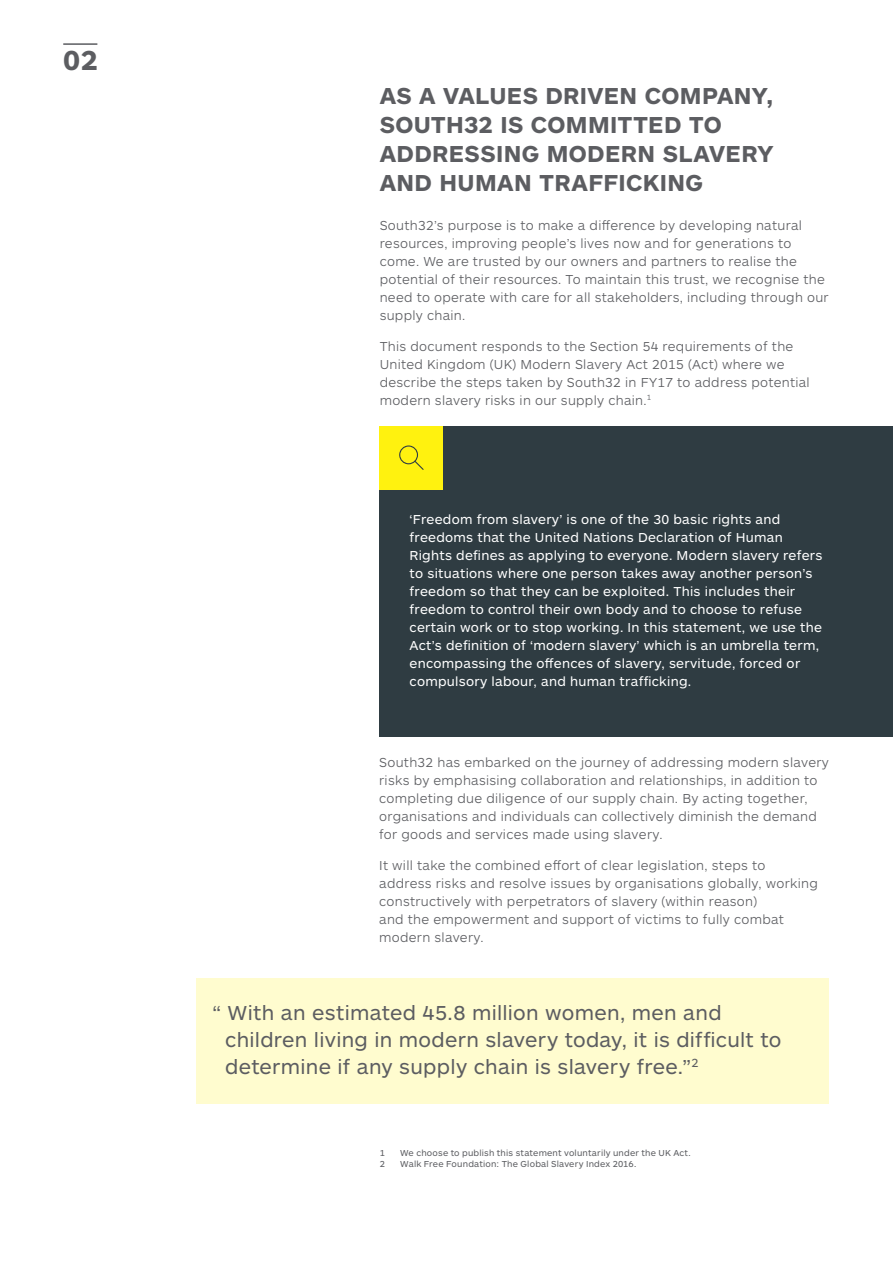
<style>
.page{position:relative;width:893px;height:1263px;background:#fff}
.page>*{position:absolute;margin:0;border:0;box-sizing:border-box;transform-origin:0 0}
.t1{font:700 28.5px "ARS Maquette";color:#5c5d61}
.t2{font:700 24px/28.8px "ARS Maquette";letter-spacing:.015em;color:#5c5d61}
.t3{font:21px/27px "ARS Maquette";letter-spacing:.015em;color:#5c5d61}
.t4{font:300 13.5px/18px "ARS Maquette";letter-spacing:.02em;color:#5c5d61}
.t5{font:13.5px/18px "ARS Maquette";letter-spacing:.02em;color:#fff}
.t6{font:9px "ARS Maquette";letter-spacing:.02em;color:#5c5d61}
</style>
<div class="page">
<hr style="left:63px;top:43px;width:34px;height:2px;background:#5c5d61">
<div style="left:197px;top:978px;width:632px;height:126px;background:#fffccf"></div>
<div style="left:380px;top:426px;width:513px;height:311px;background:#2f3c42"></div>
<div style="left:380px;top:426px;width:63px;height:64px;background:#fff20f"></div>
<svg style="left:399px;top:445px;width:25px;height:25px"></svg>
<h1 class="t1" style="left:63px;top:42px;width:36px">02</h1>
<h2 class="t2" style="left:380px;top:80px;width:395px">AS A VALUES DRIVEN COMPANY,<br>SOUTH32 IS COMMITTED TO<br>ADDRESSING MODERN SLAVERY<br>AND HUMAN TRAFFICKING</h2>
<p class="t4" style="left:380px;top:216px;width:451px">South32’s purpose is to make a difference by developing natural resources, improving people’s lives now and for generations to come. We are trusted by our owners and partners to realise the potential of their resources. To maintain this trust, we recognise the need to operate with care for all stakeholders, including through our supply chain.</p>
<p class="t4" style="left:380px;top:336px;width:432px">This document responds to the Section 54 requirements of the United Kingdom (UK) Modern Slavery Act 2015 (Act) where we describe the steps taken by South32 in FY17 to address potential modern slavery risks in our supply chain.<sup>1</sup></p>
<p class="t5" style="left:410px;top:510px;width:414px">‘Freedom from slavery’ is one of the 30 basic rights and freedoms that the United Nations Declaration of Human Rights defines as applying to everyone. Modern slavery refers to situations where one person takes away another person’s freedom so that they can be exploited. This includes their freedom to control their own body and to choose to refuse certain work or to stop working. In this statement, we use the Act’s definition of ‘modern slavery’ which is an umbrella term, encompassing the offences of slavery, servitude, forced or compulsory labour, and human trafficking.</p>
<p class="t4" style="left:379px;top:753px;width:451px">South32 has embarked on the journey of addressing modern slavery risks by emphasising collaboration and relationships, in addition to completing due diligence of our supply chain. By acting together, organisations and individuals can collectively diminish the demand for goods and services made using slavery.</p>
<p class="t4" style="left:379px;top:855px;width:440px">It will take the combined effort of clear legislation, steps to address risks and resolve issues by organisations globally, working constructively with perpetrators of slavery (within reason)<br>and the empowerment and support of victims to fully combat modern slavery.</p>
<h3 class="t3" style="left:225px;top:998px;width:557px;text-indent:-13px">“ With an estimated 45.8 million women, men and children living in modern slavery today, it is difficult to determine if any supply chain is slavery free.”<sup>2</sup></h3>
<p class="t6" style="left:380px;top:1147px;width:7px">1</p>
<p class="t6" style="left:400px;top:1147px;width:292px">We choose to publish this statement voluntarily under the UK Act.</p>
<p class="t6" style="left:380px;top:1158px;width:7px">2</p>
<p class="t6" style="left:400px;top:1158px;width:238px">Walk Free Foundation: The Global Slavery Index 2016.</p>
</div>
